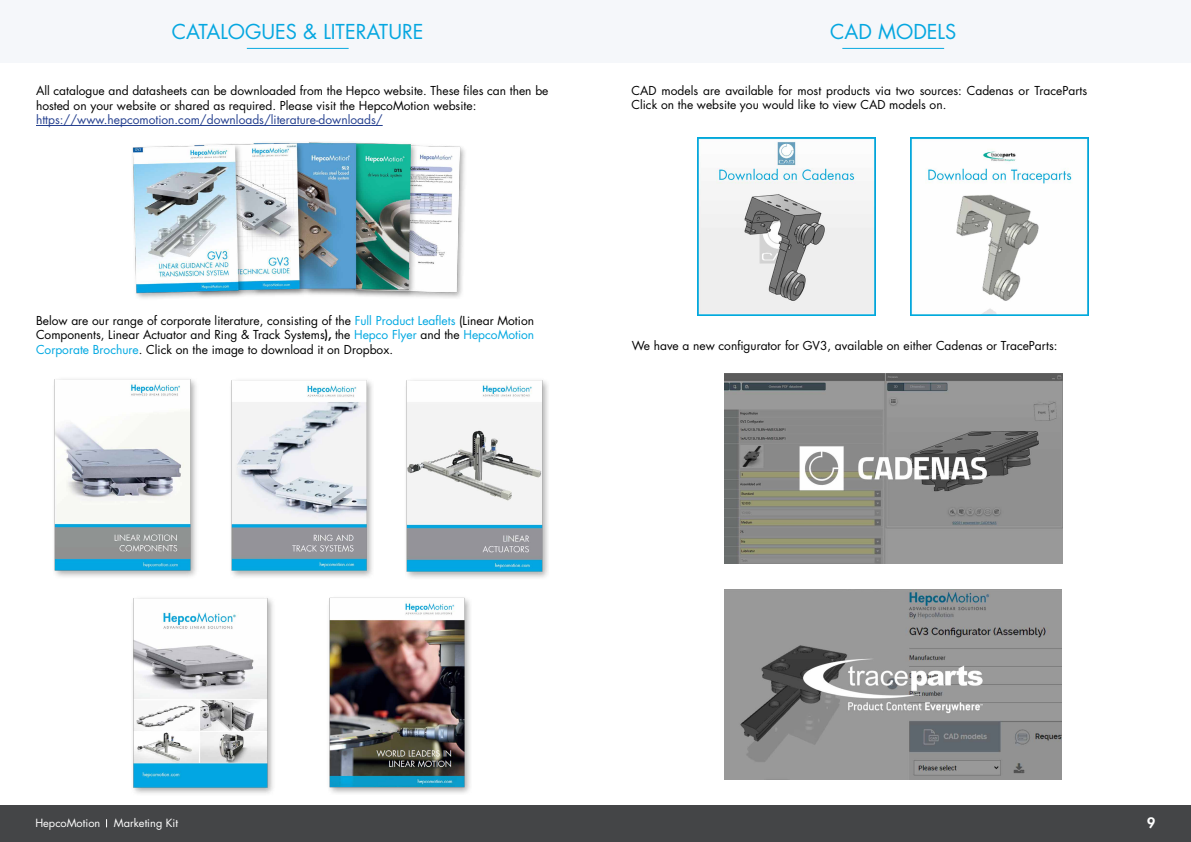
<style>
.page{position:relative;width:1191px;height:842px;background:#fff}
.page>*{position:absolute;margin:0;border:0;box-sizing:border-box;transform-origin:0 0}
.t1{font:20px "Futura Std";color:#06a7e0}
.t2{font:800 14px "Futura Std";color:#fff}
.t3{font:12px/14.4px "Futura Std";color:#000;text-align:justify}
.t4{font:12px/14.4px "Futura";color:#000}
.t5{font:12px "Futura Std";color:#25408f}
.t6{font:11px "Futura";color:#fff}
.s1{color:#00a8e1}
.s2{font-weight:800}
</style>
<div class="page">
<img style="left:406px;top:380px;width:142px;height:198px">
<img style="left:54px;top:379px;width:142px;height:198px">
<img style="left:231px;top:380px;width:141px;height:197px">
<img style="left:133px;top:598px;width:140px;height:196px">
<div style="left:0;top:0;width:595px;height:63px;background:#f5f7fa"></div>
<hr style="left:247px;top:48px;width:102px;height:1px;background:#08a9e0">
<div style="left:0;top:806px;width:595px;height:36px;background:#444547"></div>
<div style="left:595px;top:806px;width:596px;height:36px;background:#444547"></div>
<hr style="left:36px;top:125px;width:347px;height:1px;background:#25408f">
<img style="left:329px;top:597px;width:141px;height:196px">
<img style="left:132px;top:142px;width:333px;height:157px">
<div style="left:595px;top:0;width:596px;height:63px;background:#f5f7fa"></div>
<hr style="left:842px;top:48px;width:102px;height:1px;background:#08a9e0">
<img style="left:698px;top:137px;width:177px;height:178px">
<img style="left:911px;top:137px;width:177px;height:178px">
<img style="left:725px;top:374px;width:337px;height:189px">
<img style="left:724px;top:589px;width:337px;height:190px">
<h1 class="t1" style="left:172px;top:18px;width:253px">CATALOGUES &amp; LITERATURE</h1>
<p class="t3" style="left:36px;top:84px;width:514px">All catalogue and datasheets can be downloaded from the Hepco website. These files can then be hosted on your website or shared as required. Please visit the HepcoMotion website:</p>
<p class="t5" style="left:36px;top:112px;width:348px">https://www.hepcomotion.com/downloads/literature-downloads/</p>
<p class="t3" style="left:36px;top:313px;width:500px">Below are our range of corporate literature, consisting of the <span class="s1">Full Product Leaflets</span> (Linear Motion Components, Linear Actuator and Ring &amp; Track Systems<span class="s2">),</span> the <span class="s1">Hepco Flyer</span> and the <span class="s1">HepcoMotion Corporate Brochure</span>. Click on the image to download it on Dropbox.</p>
<h1 class="t1" style="left:830px;top:18px;width:128px">CAD MODELS</h1>
<p class="t4" style="left:631px;top:83px;width:457px">CAD models are available for most products via two sources: Cadenas or TraceParts<br>Click on the website you would like to view CAD models on.</p>
<p class="t4" style="left:632px;top:338px;width:427px">We have a new configurator for GV3, available on either Cadenas or TraceParts:</p>
<p class="t6" style="left:35px;top:815px;width:144px">HepcoMotion Marketing Kit</p>
<p class="t2" style="left:1147px;top:814px;width:10px">9</p>
</div>
